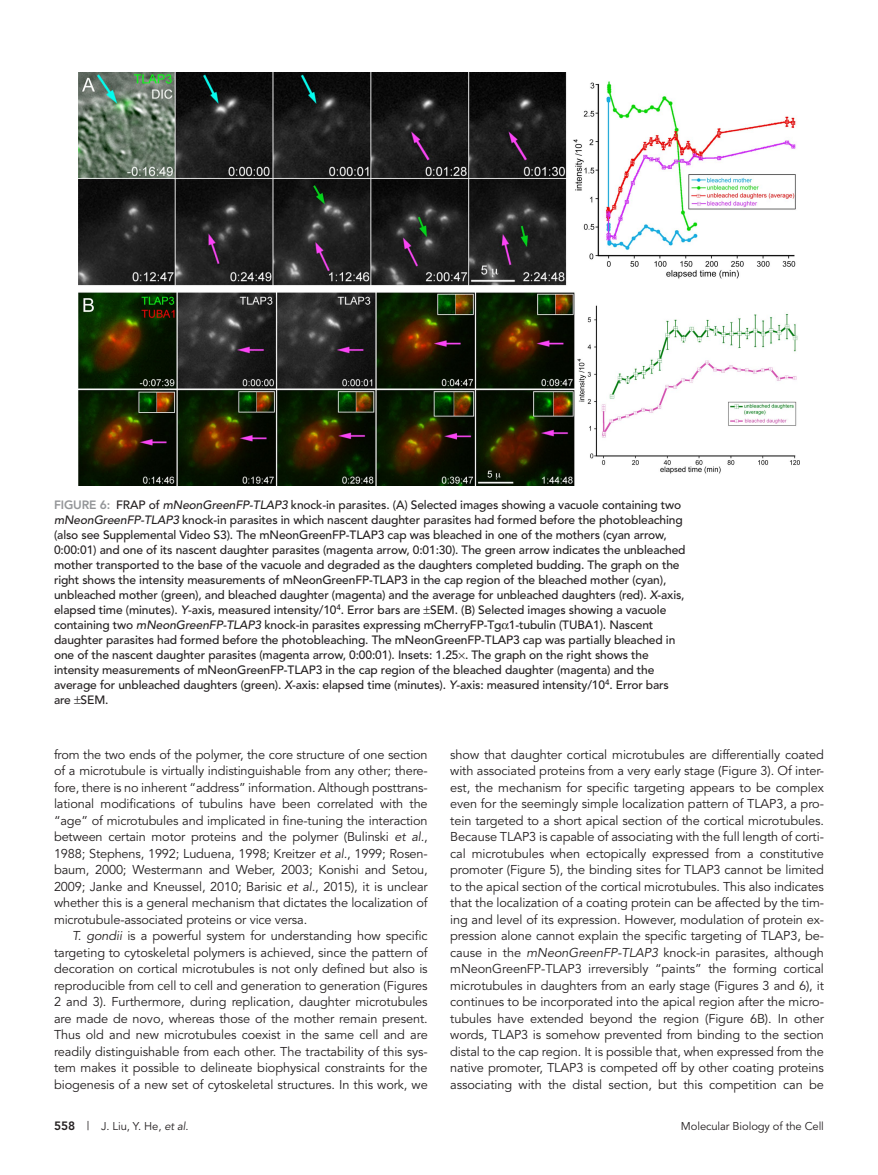
<style>
.page{position:relative;width:878px;height:1175px;background:#fff}
.page>*{position:absolute;margin:0;border:0;box-sizing:border-box;transform-origin:0 0}
.Para{font:12.75px/16.5px "Avenir";letter-spacing:-.01em;color:#231f20;text-align:justify}
.ParaFL{font:12.75px/16.5px "Avenir";letter-spacing:-.01em;color:#231f20;text-align:justify}
.FigCaption_35_5p{font:500 12px/15px "Avenir";letter-spacing:-.01em;color:#231f20}
.t1{font:11.25px "Avenir";letter-spacing:-.01em;color:#231f20}
.s1{font-weight:800;color:#939598}
.s2{font-style:italic}
.s3{font-weight:800;font-size:12px}
.s4{font-size:12px}
</style>
<div class="page">
<img style="left:79px;top:72px;width:720px;height:413px">
<p class="FigCaption_35_5p" style="left:54px;top:497px;width:633px"><span class="s1">FIGURE 6:</span> FRAP of <span class="s2">mNeonGreenFP-TLAP3</span> knock-in parasites. (A) Selected images showing a vacuole containing two <span class="s2">mNeonGreenFP-TLAP3</span> knock-in parasites in which nascent daughter parasites had formed before the photobleaching (also see Supplemental Video S3). The mNeonGreenFP-TLAP3 cap was bleached in one of the mothers (cyan arrow, 0:00:01) and one of its nascent daughter parasites (magenta arrow, 0:01:30). The green arrow indicates the unbleached mother transported to the base of the vacuole and degraded as the daughters completed budding. The graph on the right shows the intensity measurements of mNeonGreenFP-TLAP3 in the cap region of the bleached mother (cyan), unbleached mother (green), and bleached daughter (magenta) and the average for unbleached daughters (red). <span class="s2">X</span>-axis, elapsed time (minutes). <span class="s2">Y</span>-axis, measured intensity/10<sup>4</sup>. Error bars are SEM. (B) Selected images showing a vacuole containing two <span class="s2">mNeonGreenFP-TLAP3</span> knock-in parasites expressing mCherryFP-Tg 1-tubulin (TUBA1). Nascent daughter parasites had formed before the photobleaching. The mNeonGreenFP-TLAP3 cap was partially bleached in one of the nascent daughter parasites (magenta arrow, 0:00:01). Insets: 1.25 . The graph on the right shows the intensity measurements of mNeonGreenFP-TLAP3 in the cap region of the bleached daughter (magenta) and the average for unbleached daughters (green). <span class="s2">X</span>-axis: elapsed time (minutes). <span class="s2">Y</span>-axis: measured intensity/10<sup>4</sup>. Error bars are SEM.</p>
<p class="ParaFL" style="left:54px;top:746px;width:375px">from the two ends of the polymer, the core structure of one section of a microtubule is virtually indistinguishable from any other; there&shy;fore, there is no inherent “address” information. Although posttrans&shy;lational modifications of tubulins have been correlated with the “age” of microtubules and implicated in fine-tuning the interaction between certain motor proteins and the polymer (Bulinski <span class="s2">et al.</span>, 1988; Stephens, 1992; Luduena, 1998; Kreitzer <span class="s2">et al.</span>, 1999; Rosen&shy;baum, 2000; Westermann and Weber, 2003; Konishi and Setou, 2009; Janke and Kneussel, 2010; Barisic <span class="s2">et al.</span>, 2015), it is unclear whether this is a general mechanism that dictates the localization of microtubule-associated proteins or vice versa.</p>
<p class="Para" style="left:54px;top:927px;width:375px;text-indent:18px"><span class="s2">T. gondii</span> is a powerful system for understanding how specific targeting to cytoskeletal polymers is achieved, since the pattern of decoration on cortical microtubules is not only defined but also is reproducible from cell to cell and generation to generation (Figures 2 and 3). Furthermore, during replication, daughter microtubules are made de novo, whereas those of the mother remain present.<br>Thus old and new microtubules coexist in the same cell and are readily distinguishable from each other. The tractability of this sys&shy;tem makes it possible to delineate biophysical constraints for the biogenesis of a new set of cytoskeletal structures. In this work, we</p>
<p class="Para" style="left:450px;top:746px;width:375px">show that daughter cortical microtubules are differentially coated with associated proteins from a very early stage (Figure 3). Of inter&shy;est, the mechanism for specific targeting appears to be complex even for the seemingly simple localization pattern of TLAP3, a pro&shy;tein targeted to a short apical section of the cortical microtubules.<br>Because TLAP3 is capable of associating with the full length of corti&shy;cal microtubules when ectopically expressed from a constitutive promoter (Figure 5), the binding sites for TLAP3 cannot be limited to the apical section of the cortical microtubules. This also indicates that the localization of a coating protein can be affected by the tim&shy;ing and level of its expression. However, modulation of protein ex&shy;pression alone cannot explain the specific targeting of TLAP3, be&shy;cause in the <span class="s2">mNeonGreenFP-TLAP3</span> knock-in parasites, although mNeonGreenFP-TLAP3 irreversibly “paints” the forming cortical microtubules in daughters from an early stage (Figures 3 and 6), it continues to be incorporated into the apical region after the micro&shy;tubules have extended beyond the region (Figure 6B). In other words, TLAP3 is somehow prevented from binding to the section distal to the cap region. It is possible that, when expressed from the native promoter, TLAP3 is competed off by other coating proteins associating with the distal section, but this competition can be</p>
<p class="t1" style="left:54px;top:1119px;width:136px"><span class="s3">558</span> <span class="s4">|</span> J. Liu, Y. He, <span class="s2">et al</span>.</p>
<p class="t1" style="left:681px;top:1119px;width:144px">Molecular Biology of the Cell</p>
</div>
